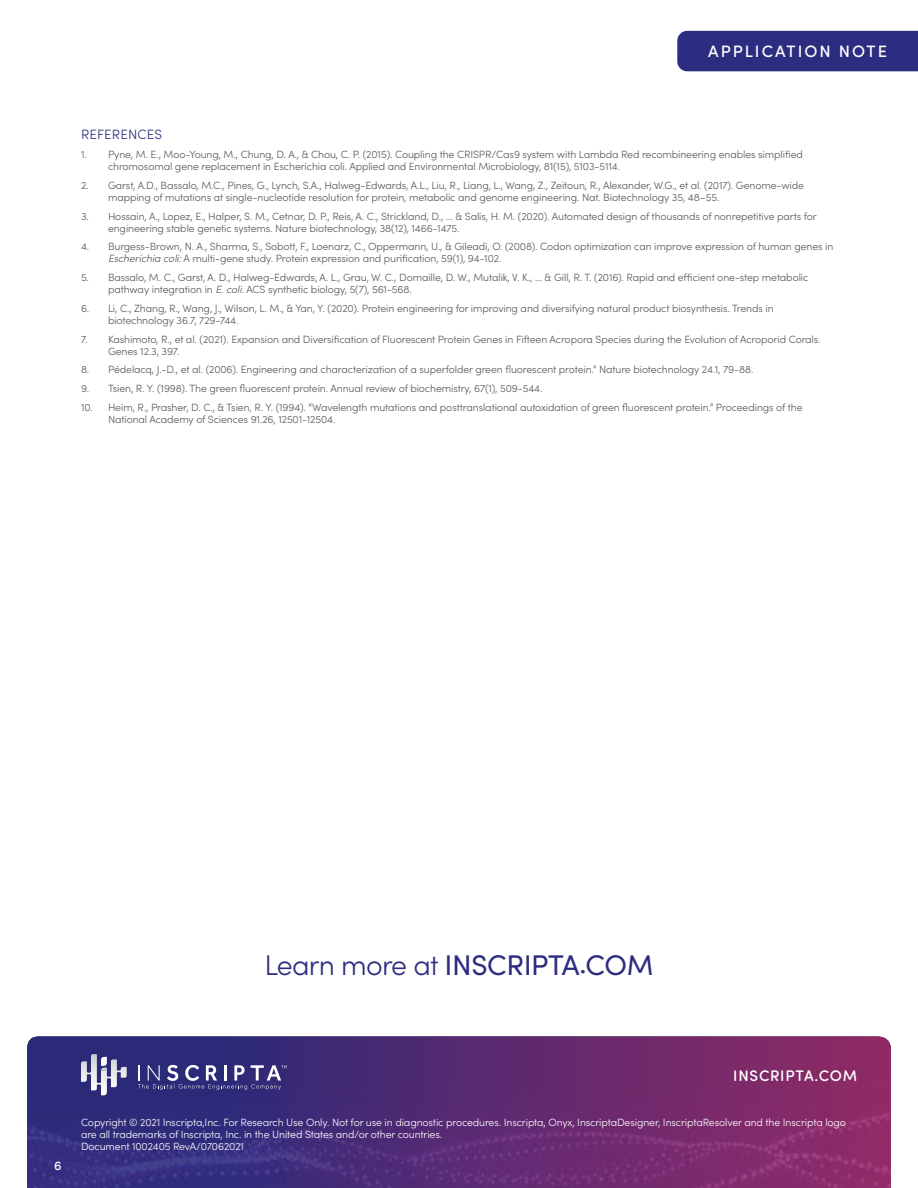
<style>
.page{position:relative;width:918px;height:1188px;background:#fff}
.page>*{position:absolute;margin:0;border:0;box-sizing:border-box;transform-origin:0 0}
.t1{font:28.5px "Sofia Pro";letter-spacing:-.015em;color:#2c2d80}
.t2{font:500 16.5px "Sofia Pro";letter-spacing:.12em;color:#fff}
.t3{font:500 15.3px "Sofia Pro Soft";letter-spacing:.05em;color:#fff}
.t4{font:300 13.5px "Sofia Pro";letter-spacing:.01em;color:#2c2d80}
.t5{font:500 12.75px "Sofia Pro";color:#fff}
.t6{font:300 10.5px/12px "Sofia Pro";letter-spacing:-.01em;color:#57585a}
.t7{font:300 10.5px/12px "Sofia Pro";letter-spacing:-.01em;color:#fff}
.s1{font-style:italic}
.s2{font-weight:300}
</style>
<div class="page">
<div style="left:27px;top:1036px;width:864px;height:152px;background:linear-gradient(to right,#1b2a7b,#8f2a65)"></div>
<div style="left:677px;top:31px;width:241px;height:40px;background:#2c2d80"></div>
<svg style="left:27px;top:1054px;width:864px;height:134px"></svg>
<p class="t2" style="left:708px;top:39px;width:180px">APPLICATION NOTE</p>
<p class="t4" style="left:81px;top:125px;width:83px">REFERENCES</p>
<p class="t6" style="left:108px;top:148px;width:696px;text-indent:-27px">1. Pyne, M. E., Moo-Young, M., Chung, D. A., &amp; Chou, C. P. (2015). Coupling the CRISPR/Cas9 system with Lambda Red recombineering enables simplified chromosomal gene replacement in Escherichia coli. Applied and Environmental Microbiology, 81(15), 5103-5114.</p>
<p class="t6" style="left:108px;top:179px;width:698px;text-indent:-27px">2. Garst, A.D., Bassalo, M.C., Pines, G., Lynch, S.A., Halweg-Edwards, A.L., Liu, R., Liang, L., Wang, Z., Zeitoun, R., Alexander, W.G., et al. (2017). Genome-wide mapping of mutations at single-nucleotide resolution for protein, metabolic and genome engineering. Nat. Biotechnology 35, 48–55.</p>
<p class="t6" style="left:108px;top:209px;width:710px;text-indent:-27px">3. Hossain, A., Lopez, E., Halper, S. M., Cetnar, D. P., Reis, A. C., Strickland, D., ... &amp; Salis, H. M. (2020). Automated design of thousands of nonrepetitive parts for engineering stable genetic systems. Nature biotechnology, 38(12), 1466-1475.</p>
<p class="t6" style="left:108px;top:240px;width:727px;text-indent:-27px">4. Burgess-Brown, N. A., Sharma, S., Sobott, F., Loenarz, C., Oppermann, U., &amp; Gileadi, O. (2008). Codon optimization can improve expression of human genes in<br><span class="s1">Escherichia coli:</span> A multi-gene study. Protein expression and purification, 59(1), 94-102.</p>
<p class="t6" style="left:108px;top:271px;width:702px;text-indent:-27px">5. Bassalo, M. C., Garst, A. D., Halweg-Edwards, A. L., Grau, W. C., Domaille, D. W., Mutalik, V. K., ... &amp; Gill, R. T. (2016). Rapid and efficient one-step metabolic pathway integration in <span class="s1">E. coli</span>. ACS synthetic biology, 5(7), 561-568.</p>
<p class="t6" style="left:108px;top:302px;width:667px;text-indent:-27px">6. Li, C., Zhang, R., Wang, J., Wilson, L. M., &amp; Yan, Y. (2020). Protein engineering for improving and diversifying natural product biosynthesis. Trends in biotechnology 36.7, 729-744.</p>
<p class="t6" style="left:108px;top:332px;width:714px;text-indent:-27px">7. Kashimoto, R., et al. (2021). Expansion and Diversification of Fluorescent Protein Genes in Fifteen Acropora Species during the Evolution of Acroporid Corals.<br>Genes 12.3, 397.</p>
<p class="t6" style="left:81px;top:363px;width:674px">8. Pédelacq, J.-D., et al. (2006). Engineering and characterization of a superfolder green fluorescent protein.” Nature biotechnology 24.1, 79-88.</p>
<p class="t6" style="left:81px;top:382px;width:463px">9. Tsien, R. Y. (1998). The green fluorescent protein. Annual review of biochemistry, 67(1), 509-544.</p>
<p class="t6" style="left:108px;top:401px;width:696px;text-indent:-27px">10. Heim, R., Prasher, D. C., &amp; Tsien, R. Y. (1994). “Wavelength mutations and posttranslational autoxidation of green fluorescent protein.” Proceedings of the<br>National Academy of Sciences 91.26, 12501-12504.</p>
<p class="t1" style="left:264px;top:944px;width:390px"><span class="s2">Learn more at</span> INSCRIPTA.COM</p>
<p class="t5" style="left:54px;top:1156px;width:9px">6</p>
<p class="t3" style="left:733px;top:1064px;width:125px">INSCRIPTA.COM</p>
<p class="t7" style="left:81px;top:1116px;width:767px">Copyright © 2021 Inscripta,Inc. For Research Use Only. Not for use in diagnostic procedures. Inscripta, Onyx, InscriptaDesigner, InscriptaResolver and the Inscripta logo are all trademarks of Inscripta, Inc. in the United States and/or other countries.<br>Document 1002405 RevA/07062021</p>
</div>
